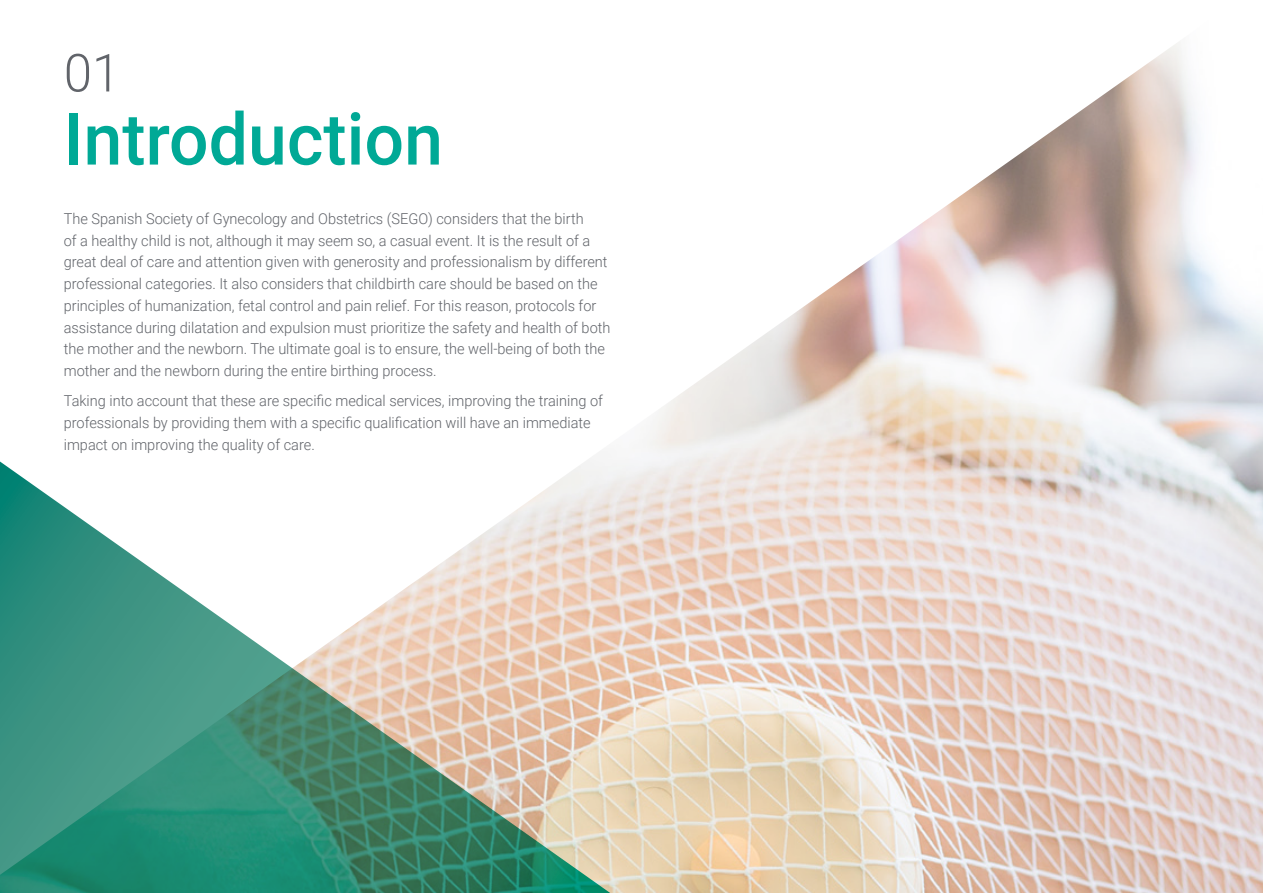
<style>
.page{position:relative;width:1263px;height:893px;background:#fff}
.page>*{position:absolute;margin:0;border:0;box-sizing:border-box;transform-origin:0 0}
.t1{font:500 72px "Roboto";color:#00a996}
.t2{font:300 52.5px "Roboto";color:#61646a}
.t3{font:300 15px/21.8px "Roboto";color:#61646a}
</style>
<div class="page">
<img style="left:640px;top:42px;width:623px;height:851px">
<svg style="left:0;top:458px;width:640px;height:435px"></svg>
<h2 class="t2" style="left:64px;top:36px;width:58px">01</h2>
<h1 class="t1" style="left:64px;top:89px;width:381px">Introduction</h1>
<p class="t3" style="left:64px;top:207px;width:548px">The Spanish Society of Gynecology and Obstetrics (SEGO) considers that the birth<br>of a healthy child is not, although it may seem so, a casual event. It is the result of a great deal of care and attention given with generosity and professionalism by different professional categories. It also considers that childbirth care should be based on the principles of humanization, fetal control and pain relief. For this reason, protocols for assistance during dilatation and expulsion must prioritize the safety and health of both the mother and the newborn. The ultimate goal is to ensure, the well-being of both the mother and the newborn during the entire birthing process.</p>
<p class="t3" style="left:64px;top:390px;width:541px">Taking into account that these are specific medical services, improving the training of professionals by providing them with a specific qualification will have an immediate impact on improving the quality of care.</p>
</div>
